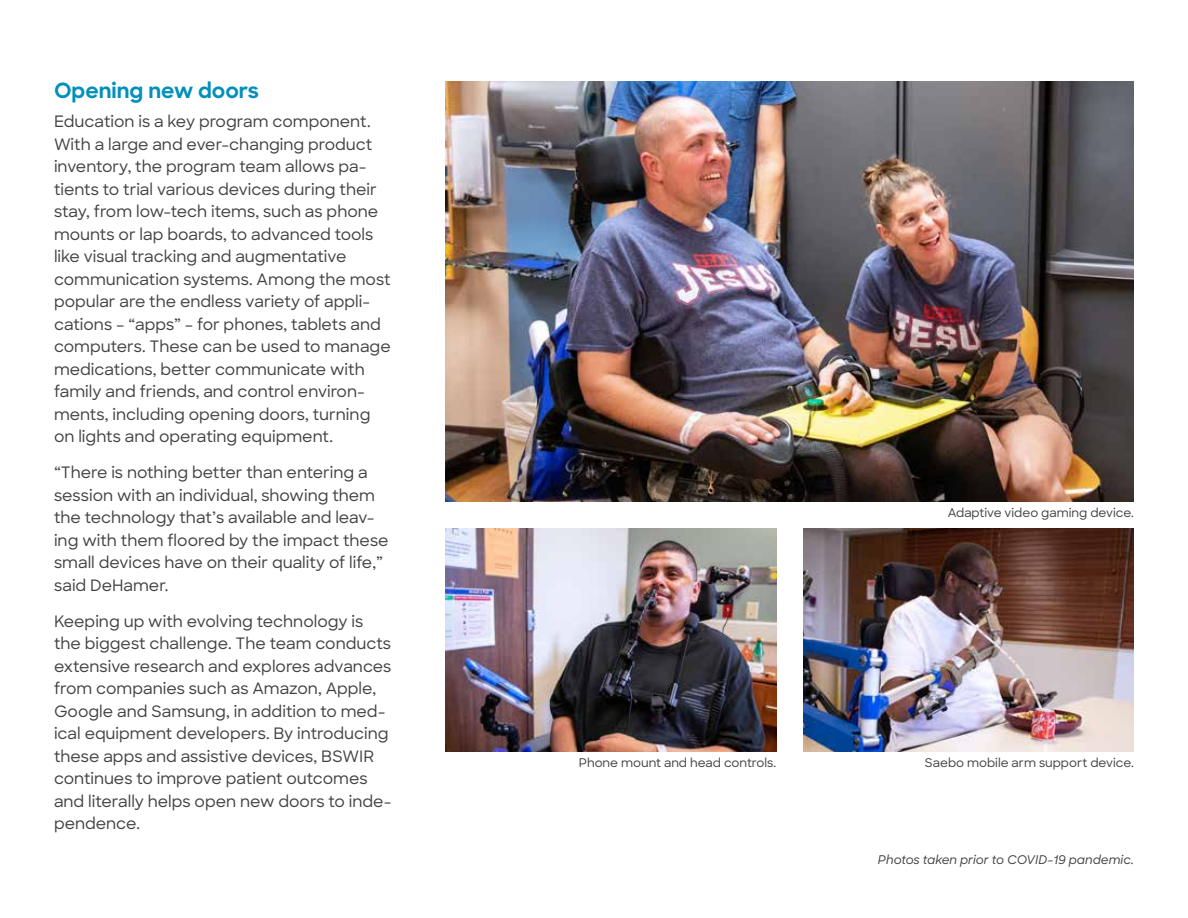
<style>
.page{position:relative;width:1188px;height:918px;background:#fff}
.page>*{position:absolute;margin:0;border:0;box-sizing:border-box;transform-origin:0 0}
.t1{font:700 21px "Sharp Sans";color:#0090ba}
.t2{font:500 15.75px/22.5px "Sharp Sans";color:#414042}
.t3{font:500 12px "Sharp Sans";color:#414042}
.t4{font:italic 500 12px "Sharp Sans";color:#414042}
</style>
<div class="page">
<img style="left:446px;top:81px;width:688px;height:421px">
<img style="left:803px;top:529px;width:331px;height:222px">
<img style="left:446px;top:529px;width:330px;height:222px">
<h1 class="t1" style="left:54px;top:75px;width:207px">Opening new doors</h1>
<p class="t2" style="left:54px;top:109px;width:338px">Education is a key program component.<br>With a large and ever-changing product inventory, the program team allows pa&shy;tients to trial various devices during their stay, from low-tech items, such as phone mounts or lap boards, to advanced tools like visual tracking and augmentative communication systems. Among the most popular are the endless variety of appli&shy;cations – “apps” – for phones, tablets and computers. These can be used to manage medications, better communicate with family and friends, and control environ&shy;ments, including opening doors, turning on lights and operating equipment.</p>
<p class="t2" style="left:54px;top:460px;width:336px">“There is nothing better than entering a session with an individual, showing them the technology that’s available and leav&shy;ing with them floored by the impact these small devices have on their quality of life,” said DeHamer.</p>
<p class="t2" style="left:54px;top:609px;width:339px">Keeping up with evolving technology is the biggest challenge. The team conducts extensive research and explores advances from companies such as Amazon, Apple, Google and Samsung, in addition to med&shy;ical equipment developers. By introducing these apps and assistive devices, BSWIR continues to improve patient outcomes and literally helps open new doors to inde&shy;pendence.</p>
<p class="t3" style="left:948px;top:504px;width:188px">Adaptive video gaming device.</p>
<p class="t3" style="left:579px;top:754px;width:199px">Phone mount and head controls.</p>
<p class="t3" style="left:925px;top:754px;width:211px">Saebo mobile arm support device.</p>
<p class="t4" style="left:878px;top:851px;width:258px">Photos taken prior to COVID-19 pandemic.</p>
</div>
